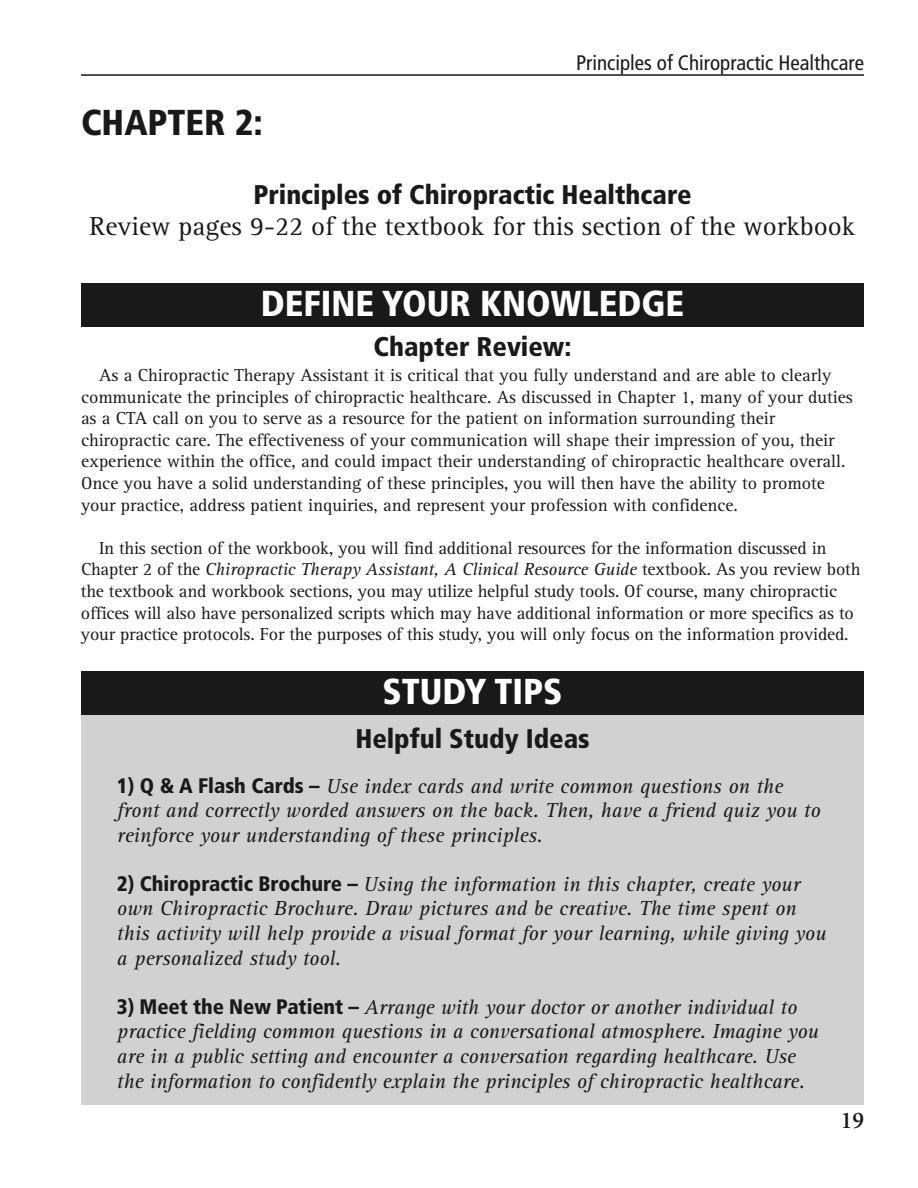
<style>
.page{position:relative;width:918px;height:1188px;background:#fff}
.page>*{position:absolute;margin:0;border:0;box-sizing:border-box;transform-origin:0 0}
.t1{font:900 condensed 36px "Frutiger";color:#fff}
.t2{font:900 condensed 36px "Frutiger";color:#191919}
.t3{font:900 condensed 27px "Frutiger";color:#191919}
.t4{font:27px "Rotis Serif";color:#191919}
.t5{font:600 24px "Minion";color:#191919}
.t6{font:italic 21px/24.8px "Rotis Serif";color:#191919}
.t7{font:condensed 21px "Frutiger";color:#191919}
.t8{font:18px/21.6px "Rotis Serif";color:#191919}
.s1{font-style:italic}
.s2{font-family:"Frutiger";font-weight:900;font-style:normal;font-stretch:condensed}
</style>
<div class="page">
<hr style="left:81px;top:74px;width:783px;height:2px;background:#191919">
<div style="left:81px;top:704px;width:783px;height:401px;background:#d1d1d1"></div>
<div style="left:81px;top:284px;width:783px;height:43px;background:#191919"></div>
<div style="left:81px;top:671px;width:783px;height:44px;background:#191919"></div>
<h1 class="t2" style="left:81px;top:108px;width:184px">CHAPTER 2:</h1>
<p class="t7" style="left:576px;top:54px;width:289px">Principles of Chiropractic Healthcare</p>
<h2 class="t3" style="left:253px;top:184px;width:440px">Principles of Chiropractic Healthcare</h2>
<h2 class="t4" style="left:90px;top:217px;width:767px">Review pages 9-22 of the textbook for this section of the workbook</h2>
<h1 class="t1" style="left:261px;top:289px;width:425px">DEFINE YOUR KNOWLEDGE</h1>
<h2 class="t3" style="left:374px;top:336px;width:199px">Chapter Review:</h2>
<p class="t8" style="left:81px;top:366px;width:773px;text-indent:18px">As a Chiropractic Therapy Assistant it is critical that you fully understand and are able to clearly communicate the principles of chiropractic healthcare. As discussed in Chapter 1, many of your duties as a CTA call on you to serve as a resource for the patient on information surrounding their chiropractic care. The effectiveness of your communication will shape their impression of you, their experience within the office, and could impact their understanding of chiropractic healthcare overall.<br>Once you have a solid understanding of these principles, you will then have the ability to promote your practice, address patient inquiries, and represent your profession with confidence.</p>
<p class="t8" style="left:81px;top:539px;width:781px;text-indent:18px">In this section of the workbook, you will find additional resources for the information discussed in Chapter 2 of the <span class="s1">Chiropractic Therapy Assistant, A Clinical Resource Guide</span> textbook. As you review both the textbook and workbook sections, you may utilize helpful study tools. Of course, many chiropractic offices will also have personalized scripts which may have additional information or more specifics as to your practice protocols. For the purposes of this study, you will only focus on the information provided.</p>
<h1 class="t1" style="left:383px;top:677px;width:181px">STUDY TIPS</h1>
<h2 class="t3" style="left:355px;top:728px;width:236px">Helpful Study Ideas</h2>
<p class="t6" style="left:117px;top:775px;width:705px"><span class="s2">1) Q &amp; A Flash Cards –</span> Use index cards and write common questions on the front and correctly worded answers on the back. Then, have a friend quiz you to reinforce your understanding of these principles.</p>
<p class="t6" style="left:117px;top:873px;width:711px"><span class="s2">2) Chiropractic Brochure –</span> Using the information in this chapter, create your own Chiropractic Brochure. Draw pictures and be creative. The time spent on this activity will help provide a visual format for your learning, while giving you a personalized study tool.</p>
<p class="t6" style="left:117px;top:997px;width:703px"><span class="s2">3) Meet the New Patient –</span> Arrange with your doctor or another individual to practice fielding common questions in a conversational atmosphere. Imagine you are in a public setting and encounter a conversation regarding healthcare. Use the information to confidently explain the principles of chiropractic healthcare.</p>
<h3 class="t5" style="left:841px;top:1111px;width:25px">19</h3>
</div>
